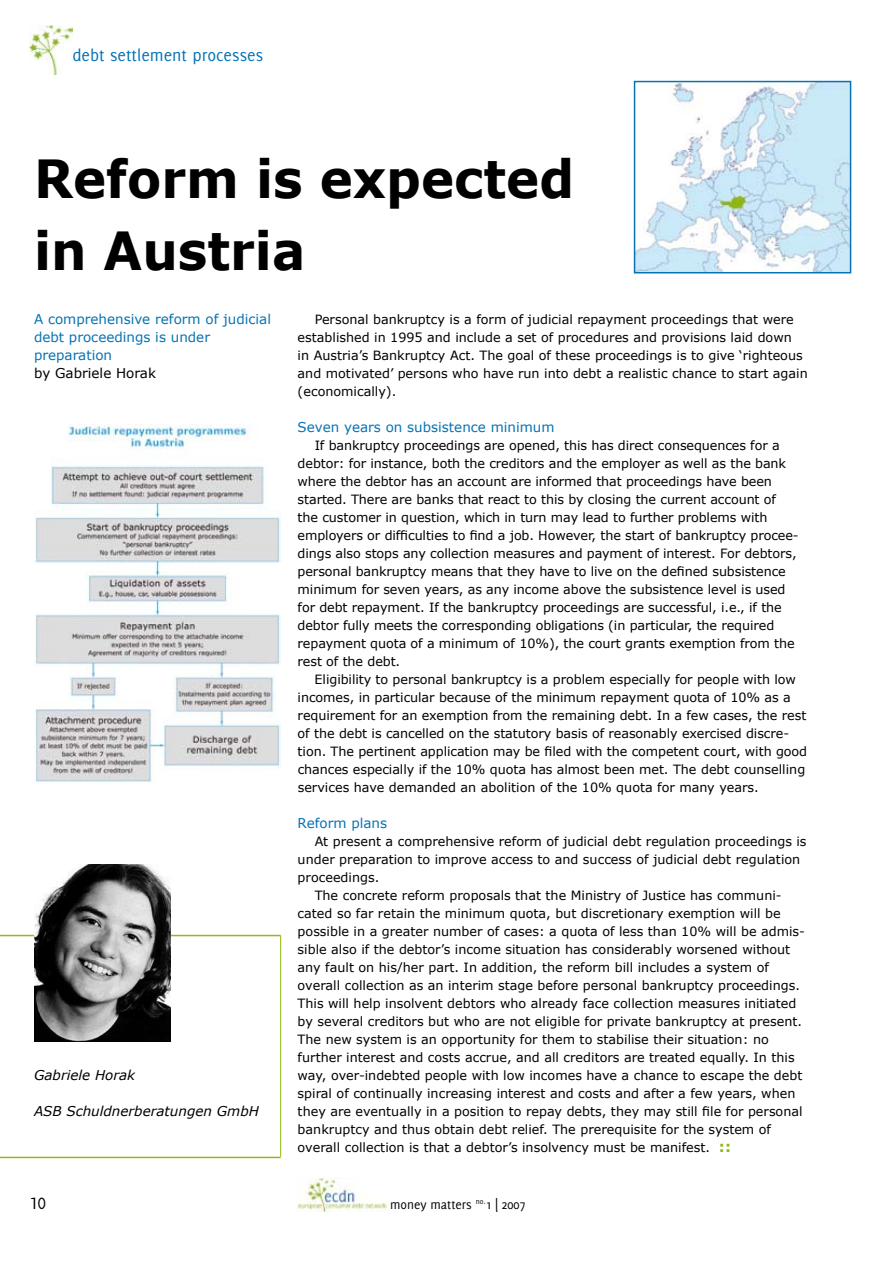
<style>
.page{position:relative;width:893px;height:1263px;background:#fff}
.page>*{position:absolute;margin:0;border:0;box-sizing:border-box;transform-origin:0 0}
.t1{font:700 52.5px/72px "Verdana";color:#000;scale:.95 1}
.t2{font:18px "Delicious";color:#0673b3}
.t3{font:18px "Delicious Small Caps";color:#000}
.t4{font:13.5px/18px "Verdana";color:#0673b3}
.t5{font:italic 13.5px "Verdana";color:#000}
.t6{font:13.5px "Delicious";color:#000}
.t7{font:13.5px "Verdana";color:#000}
.t8{font:12.75px/18px "Verdana";color:#000}
.s1{font-weight:700;font-size:15px;color:#91b814}
.s2{font-size:20.25px}
</style>
<div class="page">
<img style="left:298px;top:1178px;width:89px;height:33px">
<img style="left:30px;top:26px;width:42px;height:48px">
<hr style="left:0;top:935px;width:281px;height:1px;background:#91b814">
<hr style="left:0;top:1157px;width:281px;height:1px;background:#91b814">
<hr style="left:280px;top:935px;width:1px;height:222px;background:#91b814">
<img style="left:34px;top:864px;width:136px;height:178px">
<img style="left:637px;top:84px;width:211px;height:186px">
<div style="left:634px;top:81px;width:217px;height:192px;border:2px solid #0673b3"></div>
<img style="left:34px;top:424px;width:247px;height:358px">
<h2 class="t2" style="left:72px;top:45px;width:192px">debt settlement processes</h2>
<h1 class="t1" style="left:34px;top:141px;width:570px">Reform is expected in Austria</h1>
<p class="t4" style="left:34px;top:310px;width:239px">A comprehensive reform of judicial debt proceedings is under preparation</p>
<p class="t7" style="left:34px;top:364px;width:124px">by Gabriele Horak</p>
<p class="t5" style="left:34px;top:1067px;width:103px">Gabriele Horak</p>
<p class="t5" style="left:34px;top:1103px;width:226px">ASB Schuldnerberatungen GmbH</p>
<p class="t8" style="left:298px;top:310px;width:512px;text-indent:17px">Personal bankruptcy is a form of judicial repayment proceedings that were established in 1995 and include a set of procedures and provisions laid down<br>in Austria’s Bankruptcy Act. The goal of these proceedings is to give ‘righteous and motivated’ persons who have run into debt a realistic chance to start again (economically).</p>
<p class="t4" style="left:298px;top:418px;width:258px">Seven years on subsistence minimum</p>
<p class="t8" style="left:298px;top:436px;width:503px;text-indent:17px">If bankruptcy proceedings are opened, this has direct consequences for a debtor: for instance, both the creditors and the employer as well as the bank where the debtor has an account are informed that proceedings have been started. There are banks that react to this by closing the current account of the customer in question, which in turn may lead to further problems with employers or difficulties to find a job. However, the start of bankruptcy procee&shy;dings also stops any collection measures and payment of interest. For debtors, personal bankruptcy means that they have to live on the defined subsistence minimum for seven years, as any income above the subsistence level is used for debt repayment. If the bankruptcy proceedings are successful, i.e., if the debtor fully meets the corresponding obligations (in particular, the required repayment quota of a minimum of 10%), the court grants exemption from the rest of the debt.</p>
<p class="t8" style="left:298px;top:670px;width:511px;text-indent:17px">Eligibility to personal bankruptcy is a problem especially for people with low incomes, in particular because of the minimum repayment quota of 10% as a requirement for an exemption from the remaining debt. In a few cases, the rest of the debt is cancelled on the statutory basis of reasonably exercised discre&shy;tion. The pertinent application may be filed with the competent court, with good chances especially if the 10% quota has almost been met. The debt counselling services have demanded an abolition of the 10% quota for many years.</p>
<p class="t4" style="left:298px;top:814px;width:91px">Reform plans</p>
<p class="t8" style="left:315px;top:832px;width:493px">At present a comprehensive reform of judicial debt regulation proceedings is</p>
<p class="t8" style="left:298px;top:850px;width:504px">under preparation to improve access to and success of judicial debt regulation</p>
<p class="t8" style="left:298px;top:868px;width:83px">proceedings.</p>
<p class="t8" style="left:315px;top:886px;width:468px">The concrete reform proposals that the Ministry of Justice has communi-</p>
<p class="t8" style="left:298px;top:904px;width:485px">cated so far retain the minimum quota, but discretionary exemption will be</p>
<p class="t8" style="left:298px;top:922px;width:509px">possible in a greater number of cases: a quota of less than 10% will be admis-</p>
<p class="t8" style="left:298px;top:940px;width:494px">sible also if the debtor’s income situation has considerably worsened without</p>
<p class="t8" style="left:298px;top:958px;width:473px">any fault on his/her part. In addition, the reform bill includes a system of</p>
<p class="t8" style="left:298px;top:976px;width:504px">overall collection as an interim stage before personal bankruptcy proceedings.</p>
<p class="t8" style="left:298px;top:994px;width:500px">This will help insolvent debtors who already face collection measures initiated</p>
<p class="t8" style="left:298px;top:1012px;width:506px">by several creditors but who are not eligible for private bankruptcy at present.</p>
<p class="t8" style="left:298px;top:1030px;width:473px">The new system is an opportunity for them to stabilise their situation: no</p>
<p class="t8" style="left:298px;top:1048px;width:499px">further interest and costs accrue, and all creditors are treated equally. In this</p>
<p class="t8" style="left:298px;top:1066px;width:506px">way, over-indebted people with low incomes have a chance to escape the debt</p>
<p class="t8" style="left:298px;top:1084px;width:499px">spiral of continually increasing interest and costs and after a few years, when</p>
<p class="t8" style="left:298px;top:1102px;width:506px">they are eventually in a position to repay debts, they may still file for personal</p>
<p class="t8" style="left:298px;top:1120px;width:475px">bankruptcy and thus obtain debt relief. The prerequisite for the system of</p>
<p class="t8" style="left:298px;top:1138px;width:435px">overall collection is that a debtor’s insolvency must be manifest. <span class="s1">::</span></p>
<h2 class="t3" style="left:30px;top:1192px;width:18px">10</h2>
<p class="t6" style="left:390px;top:1196px;width:137px">money matters <sup>no.</sup>1 <span class="s2">l</span> 2007</p>
</div>
